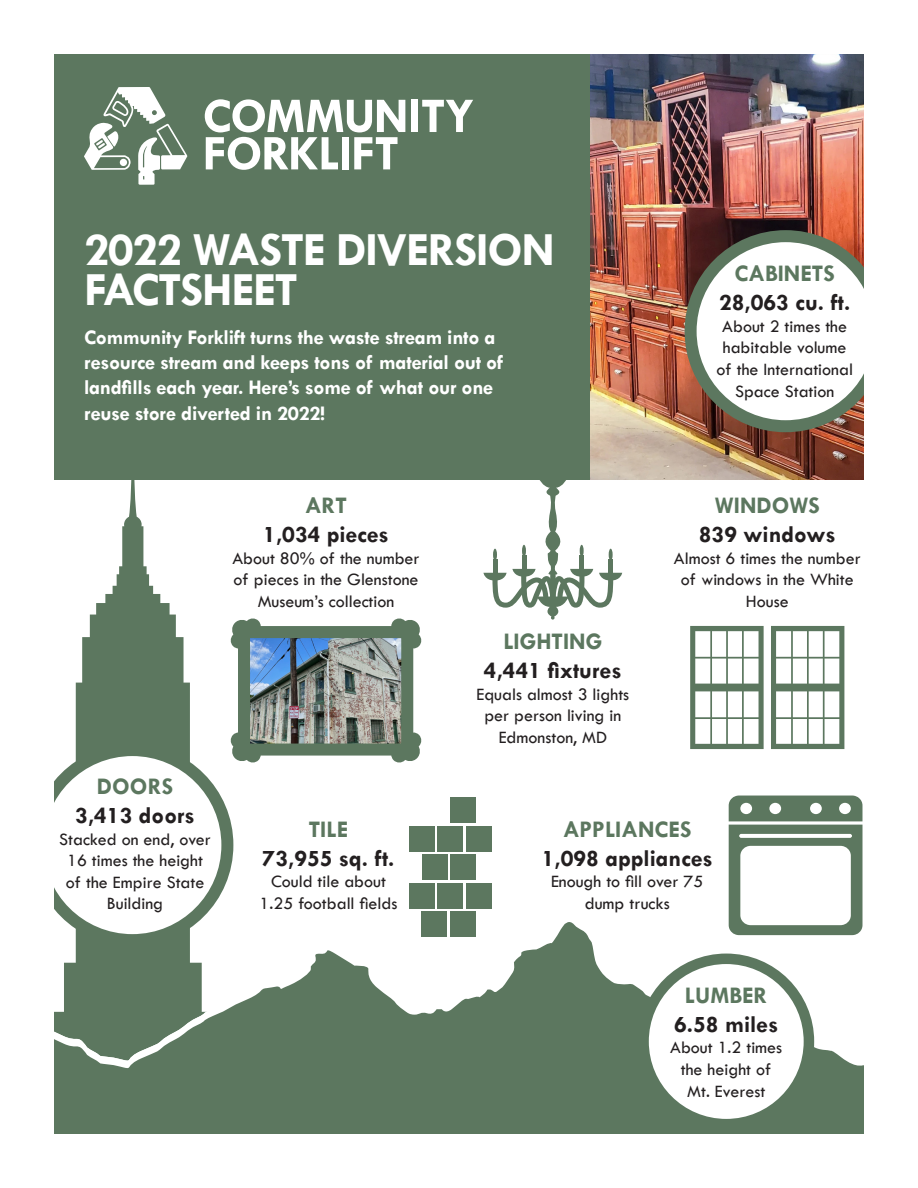
<style>
.page{position:relative;width:918px;height:1188px;background:#fff}
.page>*{position:absolute;margin:0;border:0;box-sizing:border-box;transform-origin:0 0}
.t1{font:700 48px/40.5px "Tw Cen";letter-spacing:-.025em;color:#fff}
.t2{font:700 24px "Tw Cen";color:#231f20}
.t3{font:700 24px "Tw Cen";color:#5c775f}
.t4{font:700 21px/25.2px "Tw Cen";letter-spacing:-.015em;color:#fff}
.t5{font:18px/21.6px "Tw Cen";color:#231f20;text-align:center}
</style>
<div class="page">
<svg style="left:54px;top:479px;width:179px;height:253px"></svg>
<img style="left:590px;top:54px;width:274px;height:425px">
<div style="left:54px;top:54px;width:536px;height:425px;background:#5c775f"></div>
<svg style="left:84px;top:87px;width:104px;height:98px"></svg>
<div style="left:411px;top:100px;width:7px;height:32px;background:#fff"></div>
<svg style="left:422px;top:100px;width:51px;height:32px"></svg>
<svg style="left:205px;top:99px;width:200px;height:71px"></svg>
<svg style="left:54px;top:919px;width:810px;height:215px;fill:#5c775f"></svg>
<div style="left:644px;top:959px;width:165px;height:165px;background:#fff;border-radius:50%"></div>
<div style="left:638px;top:954px;width:176px;height:175px;border:10px solid #5c775f;border-radius:50%"></div>
<img style="left:251px;top:639px;width:149px;height:104px">
<div style="left:238px;top:626px;width:175px;height:130px;border:12px solid #5c775f"></div>
<svg style="left:230px;top:618px;width:32px;height:31px"></svg>
<svg style="left:390px;top:618px;width:32px;height:31px"></svg>
<svg style="left:390px;top:732px;width:32px;height:31px"></svg>
<svg style="left:54px;top:732px;width:208px;height:214px"></svg>
<svg style="left:483px;top:478px;width:139px;height:142px"></svg>
<hr style="left:609px;top:559px;width:4px;height:18px;background:#5c775f">
<svg style="left:609px;top:549px;width:4px;height:12px"></svg>
<svg style="left:729px;top:796px;width:134px;height:139px"></svg>
<div style="left:450px;top:911px;width:26px;height:26px;background:#5c775f"></div>
<div style="left:422px;top:911px;width:25px;height:26px;background:#5c775f"></div>
<div style="left:466px;top:883px;width:25px;height:25px;background:#5c775f"></div>
<div style="left:437px;top:883px;width:26px;height:25px;background:#5c775f"></div>
<div style="left:409px;top:883px;width:25px;height:25px;background:#5c775f"></div>
<div style="left:450px;top:854px;width:26px;height:26px;background:#5c775f"></div>
<div style="left:422px;top:854px;width:25px;height:26px;background:#5c775f"></div>
<div style="left:466px;top:826px;width:26px;height:26px;background:#5c775f"></div>
<div style="left:438px;top:826px;width:25px;height:26px;background:#5c775f"></div>
<div style="left:409px;top:826px;width:26px;height:26px;background:#5c775f"></div>
<div style="left:450px;top:797px;width:26px;height:26px;background:#5c775f"></div>
<svg style="left:690px;top:626px;width:74px;height:123px"></svg>
<svg style="left:771px;top:626px;width:73px;height:123px"></svg>
<svg style="left:685px;top:230px;width:179px;height:202px"></svg>
<p class="t1" style="left:84px;top:228px;width:472px">2022 WASTE DIVERSION<br>FACTSHEET</p>
<p class="t4" style="left:84px;top:324px;width:421px">Community Forklift turns the waste stream into a resource stream and keeps tons of material out of landfills each year. Here’s some of what our one reuse store diverted in 2022!</p>
<p class="t3" style="left:305px;top:491px;width:43px">ART</p>
<p class="t2" style="left:263px;top:520px;width:127px">1,034 pieces</p>
<p class="t5" style="left:232px;top:547px;width:189px">About 80% of the number of pieces in the Glenstone<br>Museum’s collection</p>
<p class="t3" style="left:503px;top:627px;width:100px">LIGHTING</p>
<p class="t2" style="left:484px;top:656px;width:139px">4,441 fixtures</p>
<p class="t5" style="left:476px;top:683px;width:154px">Equals almost 3 lights per person living in<br>Edmonston, MD</p>
<p class="t3" style="left:734px;top:259px;width:102px">CABINETS</p>
<p class="t2" style="left:719px;top:288px;width:133px">28,063 cu. ft.</p>
<p class="t5" style="left:716px;top:315px;width:138px">About 2 times the habitable volume of the International<br>Space Station</p>
<p class="t3" style="left:715px;top:491px;width:106px">WINDOWS</p>
<p class="t2" style="left:699px;top:520px;width:138px">839 windows</p>
<p class="t5" style="left:674px;top:547px;width:188px">Almost 6 times the number of windows in the White<br>House</p>
<p class="t3" style="left:97px;top:772px;width:78px">DOORS</p>
<p class="t2" style="left:75px;top:801px;width:121px">3,413 doors</p>
<p class="t5" style="left:59px;top:828px;width:153px">Stacked on end, over<br>16 times the height of the Empire State<br>Building</p>
<p class="t3" style="left:309px;top:815px;width:41px">TILE</p>
<p class="t2" style="left:263px;top:844px;width:133px">73,955 sq. ft.</p>
<p class="t5" style="left:260px;top:871px;width:139px">Could tile about<br>1.25 football fields</p>
<p class="t3" style="left:563px;top:815px;width:130px">APPLIANCES</p>
<p class="t2" style="left:542px;top:844px;width:173px">1,098 appliances</p>
<p class="t5" style="left:551px;top:871px;width:154px">Enough to fill over 75 dump trucks</p>
<p class="t3" style="left:685px;top:981px;width:84px">LUMBER</p>
<p class="t2" style="left:674px;top:1010px;width:106px">6.58 miles</p>
<p class="t5" style="left:670px;top:1037px;width:114px">About 1.2 times</p>
<p class="t5" style="left:681px;top:1058px;width:92px">the height of</p>
<p class="t5" style="left:687px;top:1080px;width:79px">Mt. Everest</p>
</div>
